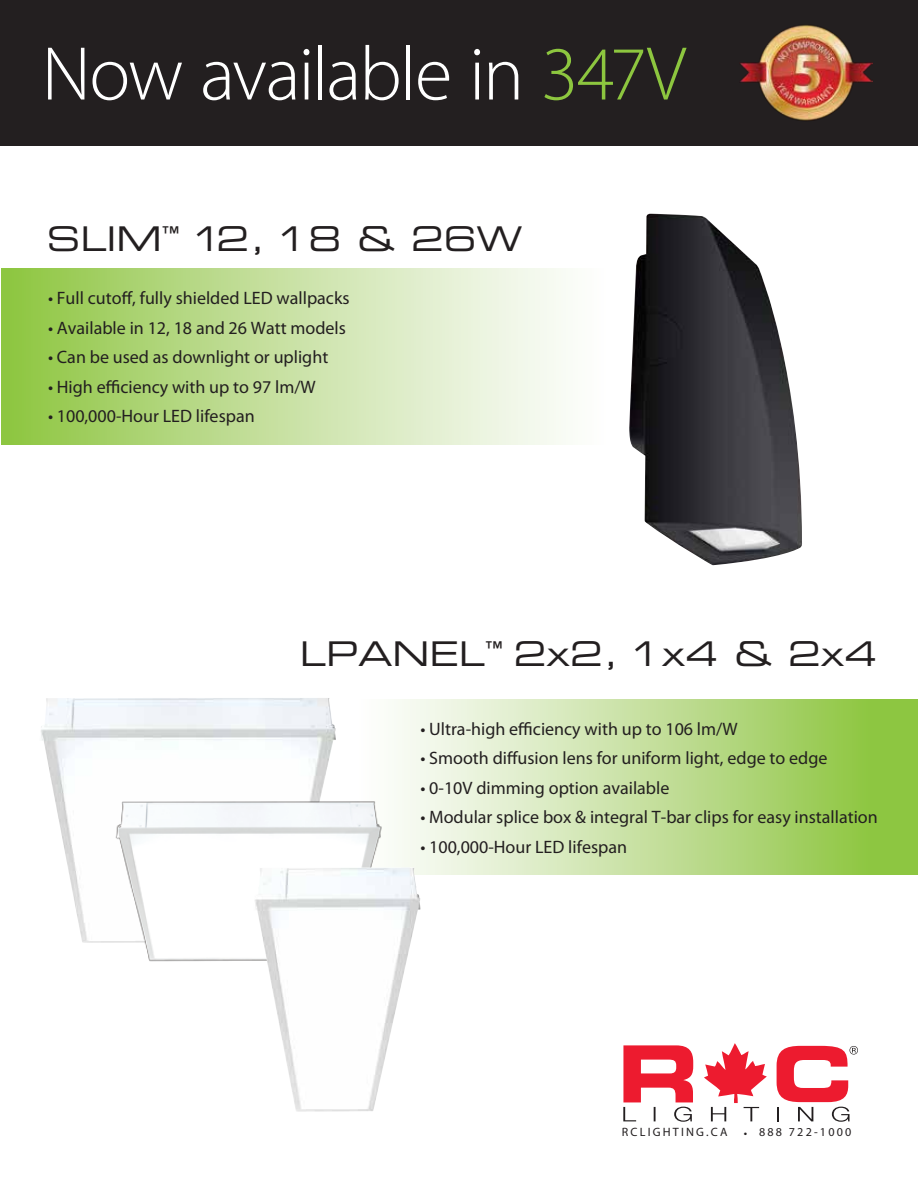
<style>
.page{position:relative;width:918px;height:1188px;background:#fff}
.page>*{position:absolute;margin:0;border:0;box-sizing:border-box;transform-origin:0 0}
.t1{font:300 76.8px "Myriad Pro";letter-spacing:-.025em;color:#fff}
.t2{font:34.05px "Eurostile Extended Two";color:#231f20}
.t3{font:18px "Myriad Pro";color:#231f20}
.t4{font:12.15px "Myriad Pro";letter-spacing:.18em;color:#231f20}
.s1{color:#8dc63f}
</style>
<div class="page">
<div style="left:0;top:0;width:918px;height:146px;background:#231f20"></div>
<div style="left:2px;top:269px;width:620px;height:175px;background:linear-gradient(to right,#91c646,#fff)"></div>
<svg style="left:704px;top:1043px;width:63px;height:78px"></svg>
<svg style="left:623px;top:1045px;width:70px;height:77px"></svg>
<svg style="left:777px;top:1046px;width:81px;height:76px"></svg>
<div style="left:354px;top:699px;width:564px;height:176px;background:linear-gradient(to right,#fff,#88c237)"></div>
<img style="left:740px;top:25px;width:132px;height:96px">
<img style="left:629px;top:214px;width:173px;height:351px">
<img style="left:41px;top:698px;width:295px;height:245px">
<img style="left:93px;top:786px;width:307px;height:176px">
<img style="left:253px;top:867px;width:167px;height:245px">
<h1 class="t1" style="left:42px;top:32px;width:646px">Now available in <span class="s1">347V</span></h1>
<h2 class="t2" style="left:47px;top:215px;width:477px">SLIM<sup>™</sup> 12, 18 &amp; 26W</h2>
<p class="t3" style="left:48px;top:288px;width:303px">• Full cutoff, fully shielded LED wallpacks</p>
<p class="t3" style="left:48px;top:318px;width:300px">• Available in 12, 18 and 26 Watt models</p>
<p class="t3" style="left:48px;top:347px;width:282px">• Can be used as downlight or uplight</p>
<p class="t3" style="left:48px;top:377px;width:269px">• High efficiency with up to 97 lm/W</p>
<p class="t3" style="left:48px;top:407px;width:208px">• 100,000-Hour LED lifespan</p>
<h2 class="t2" style="left:300px;top:631px;width:579px">LPANEL<sup>™</sup> 2x2, 1x4 &amp; 2x4</h2>
<p class="t3" style="left:420px;top:719px;width:319px">• Ultra-high efficiency with up to 106 lm/W</p>
<p class="t3" style="left:420px;top:748px;width:409px">• Smooth diffusion lens for uniform light, edge to edge</p>
<p class="t3" style="left:420px;top:778px;width:251px">• 0-10V dimming option available</p>
<p class="t3" style="left:420px;top:807px;width:459px">• Modular splice box &amp; integral T-bar clips for easy installation</p>
<p class="t3" style="left:420px;top:837px;width:208px">• 100,000-Hour LED lifespan</p>
<p class="t4" style="left:622px;top:1125px;width:107px">RCLIGHTING.CA</p>
<p class="t4" style="left:744px;top:1125px;width:109px">• 888 722-1000</p>
</div>
